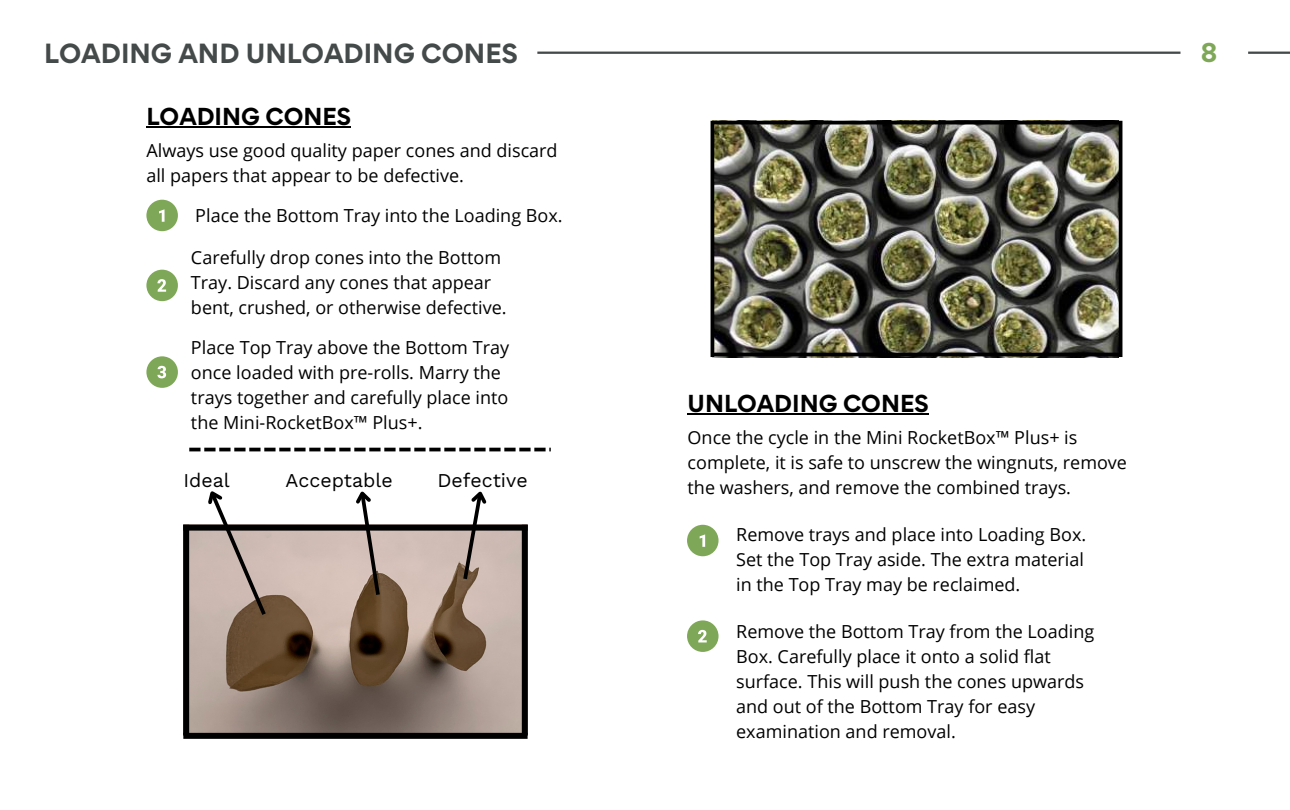
<style>
.page{position:relative;width:1290px;height:810px;background:#fff}
.page>*{position:absolute;margin:0;border:0;box-sizing:border-box;transform-origin:0 0}
.t1{font:700 24.7px "Gordita";color:#44494a}
.t2{font:700 24.2px "Gordita";color:#7ea857}
.t3{font:700 21.9px "Gordita";color:#000}
.t4{font:19.6px "Work Sans";color:#000}
.t5{font:18px/25px "Open Sans";color:#000}
</style>
<div class="page">
<svg style="left:537px;top:52px;width:643px;height:2px"></svg>
<svg style="left:1248px;top:52px;width:42px;height:2px"></svg>
<div style="left:146px;top:200px;width:32px;height:31px;background:#7ea857;border-radius:50%"></div>
<svg style="left:159px;top:209px;width:6px;height:13px"></svg>
<div style="left:146px;top:270px;width:32px;height:31px;background:#7ea857;border-radius:50%"></div>
<svg style="left:157px;top:279px;width:9px;height:13px"></svg>
<div style="left:146px;top:356px;width:32px;height:32px;background:#7ea857;border-radius:50%"></div>
<svg style="left:157px;top:366px;width:9px;height:12px"></svg>
<div style="left:687px;top:525px;width:32px;height:31px;background:#7ea857;border-radius:50%"></div>
<svg style="left:700px;top:535px;width:5px;height:12px"></svg>
<div style="left:687px;top:620px;width:32px;height:32px;background:#7ea857;border-radius:50%"></div>
<svg style="left:698px;top:630px;width:9px;height:12px"></svg>
<hr style="left:146px;top:126px;width:205px;height:2px;background:#000">
<hr style="left:688px;top:413px;width:241px;height:2px;background:#000">
<img style="left:189px;top:531px;width:333px;height:202px">
<div style="left:183px;top:733px;width:345px;height:6px;background:#000"></div>
<div style="left:183px;top:525px;width:345px;height:6px;background:#000"></div>
<div style="left:522px;top:525px;width:6px;height:211px;background:#000"></div>
<div style="left:183px;top:525px;width:6px;height:211px;background:#000"></div>
<svg style="left:200px;top:491px;width:69px;height:128px"></svg>
<svg style="left:351px;top:491px;width:31px;height:108px"></svg>
<svg style="left:461px;top:491px;width:31px;height:92px"></svg>
<svg style="left:189px;top:448px;width:362px;height:3px"></svg>
<img style="left:714px;top:124px;width:405px;height:233px">
<hr style="left:712px;top:121px;width:407px;height:3px;background:#000">
<hr style="left:712px;top:353px;width:407px;height:3px;background:#000">
<hr style="left:711px;top:121px;width:3px;height:236px;background:#000">
<hr style="left:1119px;top:121px;width:3px;height:236px;background:#000">
<h1 class="t1" style="left:44px;top:33px;width:475px">LOADING AND UNLOADING CONES</h1>
<h2 class="t2" style="left:1201px;top:34px;width:18px">8</h2>
<p class="t3" style="left:146px;top:99px;width:206px">LOADING CONES</p>
<p class="t5" style="left:146px;top:137px;width:413px">Always use good quality paper cones and discard all papers that appear to be defective.</p>
<p class="t5" style="left:195px;top:203px;width:369px">Place the Bottom Tray into the Loading Box.</p>
<p class="t5" style="left:191px;top:244px;width:317px">Carefully drop cones into the Bottom<br>Tray. Discard any cones that appear bent, crushed, or otherwise defective.</p>
<p class="t5" style="left:191px;top:335px;width:320px">Place Top Tray above the Bottom Tray once loaded with pre-rolls. Marry the trays together and carefully place into the Mini-RocketBox™ Plus+.</p>
<p class="t4" style="left:183px;top:465px;width:48px">Ideal</p>
<p class="t4" style="left:286px;top:465px;width:109px">Acceptable</p>
<p class="t4" style="left:437px;top:465px;width:92px">Defective</p>
<p class="t3" style="left:688px;top:386px;width:243px">UNLOADING CONES</p>
<p class="t5" style="left:688px;top:424px;width:441px">Once the cycle in the Mini RocketBox™ Plus+ is complete, it is safe to unscrew the wingnuts, remove the washers, and remove the combined trays.</p>
<p class="t5" style="left:736px;top:522px;width:352px;text-align:justify">Remove trays and place into Loading Box.<br>Set the Top Tray aside. The extra material in the Top Tray may be reclaimed.</p>
<p class="t5" style="left:736px;top:619px;width:360px">Remove the Bottom Tray from the Loading Box. Carefully place it onto a solid flat surface. This will push the cones upwards and out of the Bottom Tray for easy examination and removal.</p>
</div>
